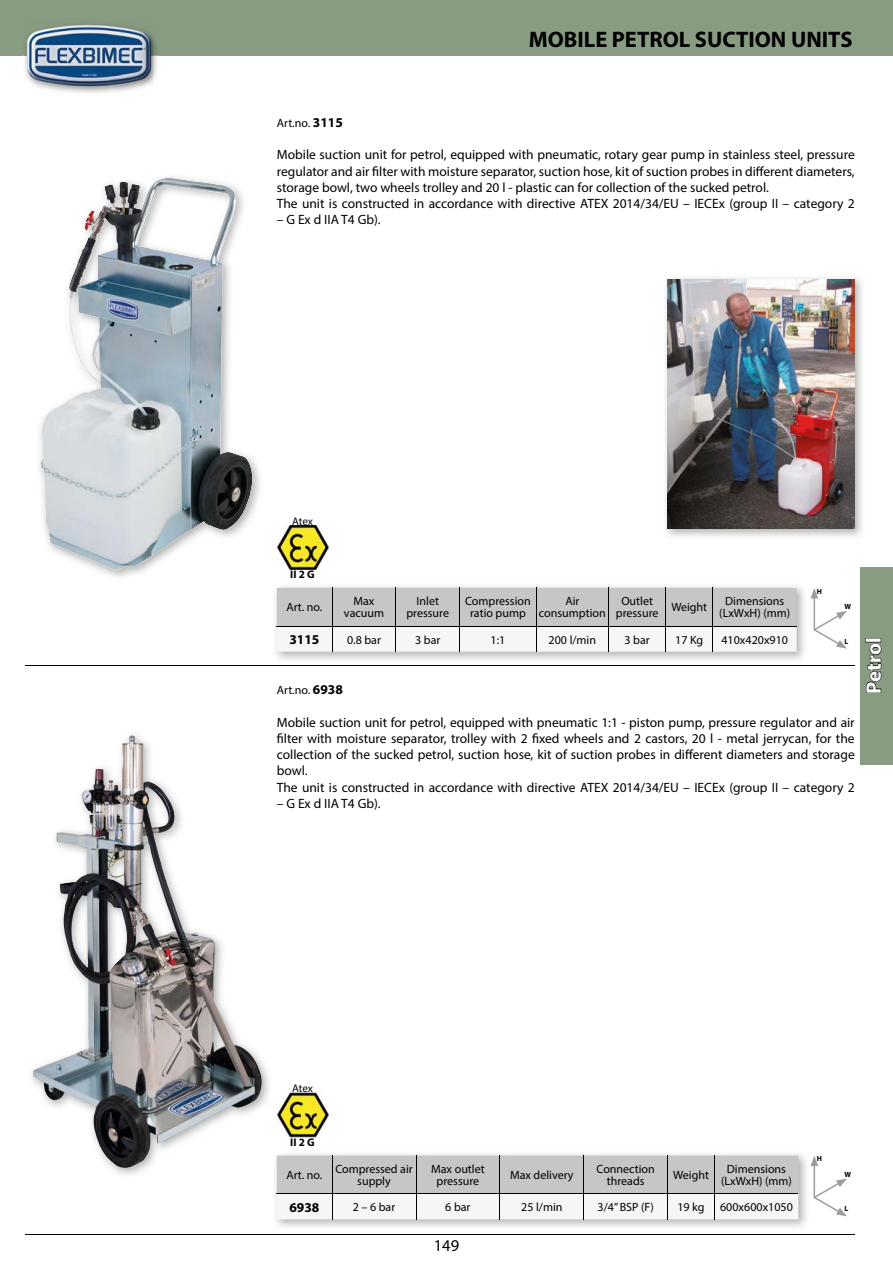
<style>
.page{position:relative;width:893px;height:1263px;background:#fff}
.page>*{position:absolute;margin:0;border:0;box-sizing:border-box;transform-origin:0 0}
.t1{font:700 22.5px "Myriad Pro";color:#000}
.t2{font:700 21px "Myriad Pro";color:#fff}
.t3{font:16.5px "Myriad Pro";color:#000}
.t4{font:13.5px/16.2px "Myriad Pro";color:#000}
.t5{font:700 13.5px "Myriad Pro";color:#000}
.t6{font:12px/12px "Myriad Pro";color:#000;text-align:center}
.t7{font:11.1px "Myriad Pro";letter-spacing:-.01em;color:#000}
.t8{font:700 11.1px "Myriad Pro";color:#000}
.t9{font:700 7.5px "Myriad Pro";color:#000}
.s1{font-weight:700;font-size:13.5px}
.s2{color:#000}
</style>
<div class="page">
<div style="left:0;top:0;width:893px;height:56px;background:#889c82"></div>
<img style="left:23px;top:35px;width:136px;height:59px">
<img style="left:25px;top:23px;width:127px;height:70px">
<hr style="left:26px;top:1234px;width:829px;height:1px;background:#000">
<img style="left:39px;top:177px;width:221px;height:400px">
<img style="left:67px;top:182px;width:73px;height:192px">
<img style="left:41px;top:374px;width:99px;height:197px">
<img style="left:33px;top:735px;width:230px;height:433px">
<img style="left:666px;top:278px;width:196px;height:259px">
<img style="left:668px;top:279px;width:187px;height:250px">
<img style="left:277px;top:1093px;width:52px;height:44px">
<img style="left:277px;top:525px;width:52px;height:45px">
<div style="left:861px;top:567px;width:32px;height:197px;background:#889c82"></div>
<hr style="left:26px;top:665px;width:829px;height:1px;background:#000">
<img style="left:276px;top:1154px;width:531px;height:73px">
<svg style="left:275px;top:1154px;width:523px;height:65px"></svg>
<img style="left:275px;top:586px;width:530px;height:74px">
<svg style="left:277px;top:588px;width:520px;height:64px"></svg>
<svg style="left:814px;top:1178px;width:33px;height:38px"></svg>
<hr style="left:814px;top:1163px;width:1px;height:35px;background:#9d9d9c">
<svg style="left:810px;top:1156px;width:8px;height:10px"></svg>
<svg style="left:814px;top:611px;width:33px;height:38px"></svg>
<hr style="left:814px;top:595px;width:1px;height:35px;background:#9d9d9c">
<svg style="left:810px;top:588px;width:8px;height:10px"></svg>
<h1 class="t1" style="left:529px;top:31px;width:325px">MOBILE PETROL SUCTION UNITS</h1>
<p class="t6" style="left:277px;top:118px;width:68px">Art.no. <span class="s1">3115</span></p>
<p class="t4" style="left:277px;top:148px;width:579px">Mobile suction unit for petrol, equipped with pneumatic, rotary gear pump in stainless steel, pressure regulator and air filter with moisture separator, suction hose, kit of suction probes in different diameters, storage bowl, two wheels trolley and 20 l - plastic can for collection of the sucked petrol.<br>The unit is constructed in accordance with directive ATEX 2014/34/EU – IECEx (group II – category 2</p>
<p class="t4" style="left:277px;top:213px;width:105px">– G Ex d IIA T4 Gb).</p>
<p class="t7" style="left:292px;top:517px;width:22px">Atex</p>
<p class="t8" style="left:290px;top:570px;width:26px">II 2 G</p>
<p class="t6" style="left:286px;top:603px;width:37px">Art. no.</p>
<p class="t6" style="left:344px;top:597px;width:42px">Max vacuum</p>
<p class="t6" style="left:406px;top:597px;width:44px">Inlet pressure</p>
<p class="t6" style="left:465px;top:597px;width:67px">Compression ratio pump</p>
<p class="t6" style="left:539px;top:597px;width:68px">Air consumption</p>
<p class="t6" style="left:616px;top:597px;width:44px">Outlet pressure</p>
<p class="t6" style="left:671px;top:603px;width:37px">Weight</p>
<p class="t6" style="left:719px;top:597px;width:72px">Dimensions (LxWxH) (mm)</p>
<p class="t5" style="left:289px;top:634px;width:31px">3115</p>
<p class="t6" style="left:347px;top:635px;width:35px">0.8 bar</p>
<p class="t6" style="left:415px;top:635px;width:27px">3 bar</p>
<p class="t6" style="left:491px;top:635px;width:16px">1:1</p>
<p class="t6" style="left:549px;top:635px;width:49px">200 l/min</p>
<p class="t6" style="left:625px;top:635px;width:27px">3 bar</p>
<p class="t6" style="left:675px;top:635px;width:30px">17 Kg</p>
<p class="t6" style="left:721px;top:635px;width:68px">410x420x910</p>
<p class="t9" style="left:817px;top:588px;width:7px">H</p>
<p class="t9" style="left:844px;top:604px;width:8px">W</p>
<p class="t9" style="left:844px;top:638px;width:5px">L</p>
<p class="t6" style="left:277px;top:686px;width:68px">Art.no. <span class="s1">6938</span></p>
<p class="t4" style="left:277px;top:715px;width:579px">Mobile suction unit for petrol, equipped with pneumatic 1:1 - piston pump, pressure regulator and air filter with moisture separator, trolley with 2 fixed wheels and 2 castors, 20 l - metal jerrycan, for the collection of the sucked petrol, suction hose, kit of suction probes in different diameters and storage bowl.<br>The unit is constructed in accordance with directive ATEX 2014/34/EU – IECEx (group II – category 2</p>
<p class="t4" style="left:277px;top:796px;width:105px">– G Ex d IIA T4 Gb).</p>
<h2 class="t2" style="left:866px;top:694px;width:58px;rotate:-90deg">Petr<span class="s2">ol</span></h2>
<p class="t7" style="left:292px;top:1084px;width:22px">Atex</p>
<p class="t8" style="left:290px;top:1138px;width:26px">II 2 G</p>
<p class="t6" style="left:286px;top:1170px;width:37px">Art. no.</p>
<p class="t6" style="left:335px;top:1164px;width:79px">Compressed air supply</p>
<p class="t6" style="left:431px;top:1164px;width:55px">Max outlet pressure</p>
<p class="t6" style="left:510px;top:1170px;width:65px">Max delivery</p>
<p class="t6" style="left:597px;top:1164px;width:60px">Connection threads</p>
<p class="t6" style="left:673px;top:1170px;width:37px">Weight</p>
<p class="t6" style="left:721px;top:1164px;width:72px">Dimensions (LxWxH) (mm)</p>
<p class="t5" style="left:289px;top:1202px;width:31px">6938</p>
<p class="t6" style="left:353px;top:1202px;width:44px">2 – 6 bar</p>
<p class="t6" style="left:445px;top:1202px;width:27px">6 bar</p>
<p class="t6" style="left:521px;top:1202px;width:43px">25 l/min</p>
<p class="t6" style="left:598px;top:1202px;width:58px">3/4” BSP (F)</p>
<p class="t6" style="left:677px;top:1202px;width:29px">19 kg</p>
<p class="t6" style="left:720px;top:1202px;width:74px">600x600x1050</p>
<p class="t3" style="left:434px;top:1239px;width:27px">149</p>
<p class="t9" style="left:817px;top:1156px;width:7px">H</p>
<p class="t9" style="left:844px;top:1172px;width:8px">W</p>
<p class="t9" style="left:844px;top:1206px;width:5px">L</p>
</div>
